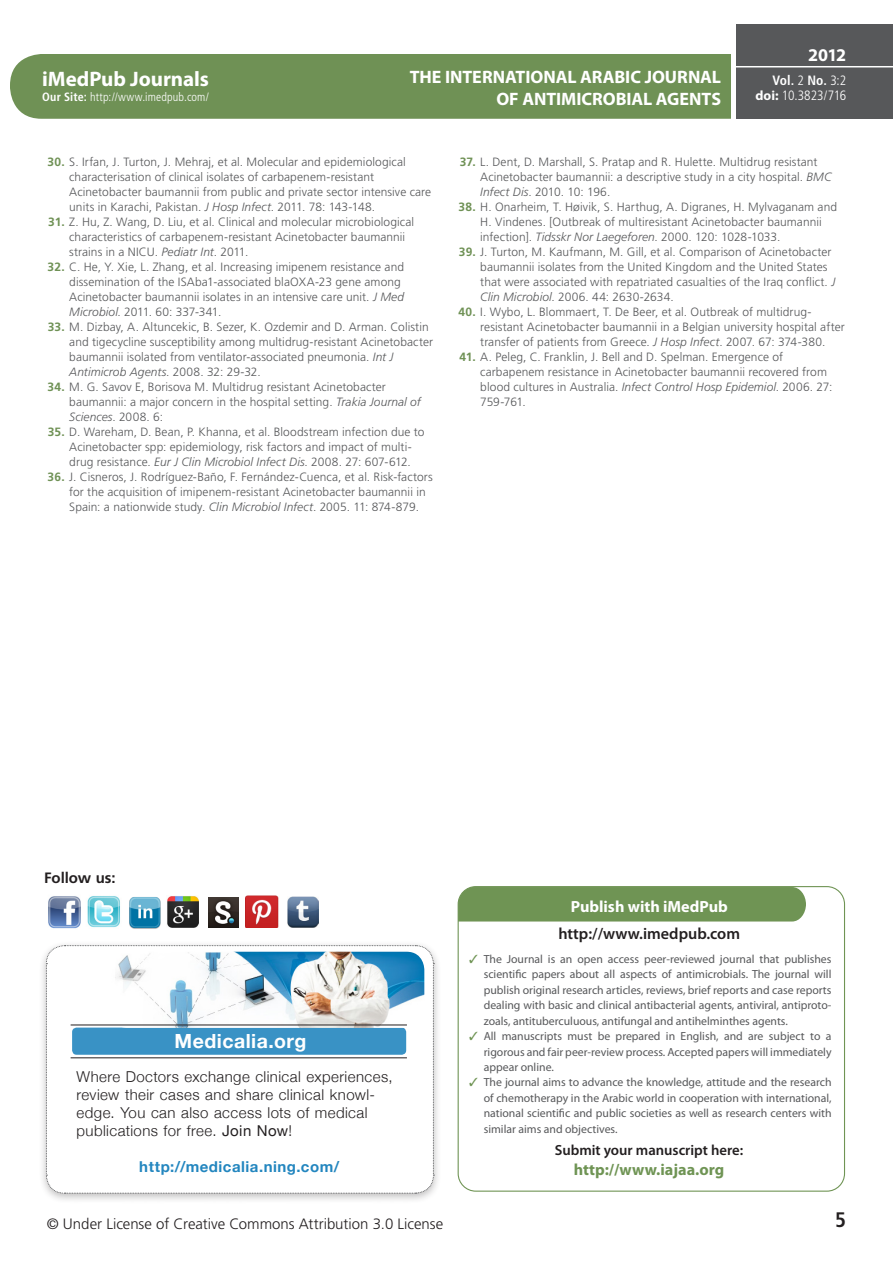
<style>
.page{position:relative;width:893px;height:1263px;background:#fff}
.page>*{position:absolute;margin:0;border:0;box-sizing:border-box;transform-origin:0 0}
.t1{font:700 21px "Myriad Pro";letter-spacing:-.005em;color:#fff}
.t2{font:700 condensed 21px "Frutiger LT Std";color:#231f20}
._01-txt_80{font:700 19.5px "Helvetica Neue";letter-spacing:.025em;color:#fff}
.t3{font:700 18px/21.6px "Myriad Pro";letter-spacing:-.005em;color:#fff;text-align:right}
.t4{font:600 16.2px/26.4px "Myriad Pro";color:#231f20;text-align:center}
.t5{font:700 16.2px "Myriad Pro";color:#6f9454}
._01-txt_80-2{font:300 15px/18px "Helvetica Neue";letter-spacing:.03em;color:#231f20}
.t6{font:300 15px "Frutiger LT Std";color:#231f20}
._01-txt_80-3{font:700 15px "Helvetica Neue";letter-spacing:.035em;color:#2386bf}
._01-txt_80-4{font:700 15px "Frutiger LT Std";letter-spacing:-.005em;color:#231f20}
.t7{font:600 14.7px "Myriad Pro";color:#231f20}
.t8{font:300 condensed 13.5px/15px "Frutiger LT Std";letter-spacing:-.015em;color:#fff;text-align:right}
._07-Referencias{font:300 12px/15px "Frutiger LT Std";letter-spacing:.005em;color:#57585a}
.t9{font:300 condensed 12px "Frutiger LT Std";letter-spacing:.015em;color:#fff}
.t10{font:11.7px/15.5px "Myriad Pro";color:#57585a;text-align:justify}
.s1{font-weight:700}
.s2{font-family:"Myriad Pro";font-weight:700;font-stretch:normal}
.s3{font-weight:700;color:#6f9155}
.s4{font-style:italic}
.s5{font-weight:400}
.s6{font-weight:700;color:#fff}
.s7{color:#6f9454}
</style>
<div class="page">
<div style="left:10px;top:54px;width:775px;height:65px;background:#6f9155;border-radius:32px"></div>
<div style="left:732px;top:0;width:5px;height:126px;background:#fff"></div>
<div style="left:736px;top:24px;width:157px;height:95px;background:#57585a"></div>
<hr style="left:736px;top:66px;width:157px;height:1px;background:#fff">
<div style="left:458px;top:887px;width:348px;height:34px;background:#6f9454"></div>
<div style="left:458px;top:886px;width:387px;height:306px;border:1px solid #6f9454;border-radius:18px"></div>
<div style="left:38px;top:940px;width:403px;height:264px;background:#231f20;opacity:.3"></div>
<svg style="left:46px;top:945px;width:388px;height:249px"></svg>
<div style="left:72px;top:1027px;width:334px;height:28px;background:#3992c5;border-radius:4px"></div>
<img style="left:48px;top:896px;width:72px;height:33px">
<img style="left:129px;top:897px;width:32px;height:32px">
<img style="left:167px;top:896px;width:32px;height:31px">
<img style="left:208px;top:897px;width:30px;height:30px">
<img style="left:246px;top:895px;width:33px;height:33px">
<img style="left:288px;top:896px;width:31px;height:31px">
<img style="left:110px;top:952px;width:314px;height:76px">
<hr style="left:71px;top:1024px;width:336px;height:1px;background:#231f20">
<hr style="left:71px;top:1057px;width:336px;height:1px;background:#231f20">
<h1 class="t1" style="left:42px;top:65px;width:168px">iMedPub Journals</h1>
<p class="t9" style="left:42px;top:90px;width:168px"><span class="s1">Our Site:</span> http://www.imedpub.com/</p>
<h3 class="t3" style="left:410px;top:66px;width:313px">THE INTERNATIONAL ARABIC JOURNAL<br>OF ANTIMICROBIAL AGENTS</h3>
<h3 class="t3" style="left:808px;top:43px;width:39px">2012</h3>
<p class="t8" style="left:755px;top:73px;width:92px"><span class="s1">Vol.</span> 2 <span class="s1">No.</span> 3:2 <span class="s2">doi:</span> 10.3823/716</p>
<p class="_07-Referencias" style="left:69px;top:155px;width:363px;text-indent:-22px"><span class="s3">30.</span> S. Irfan, J. Turton, J. Mehraj, et al. Molecular and epidemiological characterisation of clinical isolates of carbapenem-resistant Acinetobacter baumannii from public and private sector intensive care units in Karachi, Pakistan. <span class="s4">J Hosp Infect</span>. 2011. 78: 143-148.</p>
<p class="_07-Referencias" style="left:69px;top:215px;width:346px;text-indent:-21px"><span class="s3">31.</span> Z. Hu, Z. Wang, D. Liu, et al. Clinical and molecular microbiological characteristics of carbapenem-resistant Acinetobacter baumannii strains in a NICU. <span class="s4">Pediatr Int</span>. 2011.</p>
<p class="_07-Referencias" style="left:69px;top:260px;width:336px;text-indent:-22px"><span class="s3">32.</span> C. He, Y. Xie, L. Zhang, et al. Increasing imipenem resistance and dissemination of the ISAba1-associated blaOXA-23 gene among Acinetobacter baumannii isolates in an intensive care unit. <span class="s4">J Med Microbiol</span>. 2011. 60: 337-341.</p>
<p class="_07-Referencias" style="left:69px;top:320px;width:365px;text-indent:-21px"><span class="s3">33.</span> M. Dizbay, A. Altuncekic, B. Sezer, K. Ozdemir and D. Arman. Colistin and tigecycline susceptibility among multidrug-resistant Acinetobacter baumannii isolated from ventilator-associated pneumonia. <span class="s4">Int J Antimicrob Agents</span>. 2008. 32: 29-32.</p>
<p class="_07-Referencias" style="left:69px;top:380px;width:353px;text-indent:-22px"><span class="s3">34.</span> M. G. Savov E, Borisova M. Multidrug resistant Acinetobacter baumannii: a major concern in the hospital setting. <span class="s4">Trakia Journal of<br>Sciences</span>. 2008. 6:</p>
<p class="_07-Referencias" style="left:69px;top:425px;width:357px;text-indent:-22px"><span class="s3">35.</span> D. Wareham, D. Bean, P. Khanna, et al. Bloodstream infection due to<br>Acinetobacter spp: epidemiology, risk factors and impact of multi&shy;drug resistance. <span class="s4">Eur J Clin Microbiol Infect Dis</span>. 2008. 27: 607-612.</p>
<p class="_07-Referencias" style="left:69px;top:470px;width:365px;text-indent:-22px"><span class="s3">36.</span> J. Cisneros, J. Rodríguez-Baño, F. Fernández-Cuenca, et al. Risk-factors for the acquisition of imipenem-resistant Acinetobacter baumannii in<br>Spain: a nationwide study. <span class="s4">Clin Microbiol Infect</span>. 2005. 11: 874-879.</p>
<p class="_07-Referencias" style="left:480px;top:155px;width:353px;text-indent:-20px"><span class="s3">37.</span> L. Dent, D. Marshall, S. Pratap and R. Hulette. Multidrug resistant<br>Acinetobacter baumannii: a descriptive study in a city hospital. <span class="s4">BMC<br>Infect Dis</span>. 2010. 10: 196.</p>
<p class="_07-Referencias" style="left:480px;top:200px;width:358px;text-indent:-22px"><span class="s3">38.</span> H. Onarheim, T. Høivik, S. Harthug, A. Digranes, H. Mylvaganam and<br>H. Vindenes. [Outbreak of multiresistant Acinetobacter baumannii infection]. <span class="s4">Tidsskr Nor Laegeforen</span>. 2000. 120: 1028-1033.</p>
<p class="_07-Referencias" style="left:480px;top:245px;width:357px;text-indent:-21px"><span class="s3">39.</span> J. Turton, M. Kaufmann, M. Gill, et al. Comparison of Acinetobacter baumannii isolates from the United Kingdom and the United States that were associated with repatriated casualties of the Iraq conflict. <span class="s4">J Clin Microbiol</span>. 2006. 44: 2630-2634.</p>
<p class="_07-Referencias" style="left:480px;top:305px;width:366px;text-indent:-22px"><span class="s3">40.</span> I. Wybo, L. Blommaert, T. De Beer, et al. Outbreak of multidrug&shy;resistant Acinetobacter baumannii in a Belgian university hospital after transfer of patients from Greece. <span class="s4">J Hosp Infect</span>. 2007. 67: 374-380.</p>
<p class="_07-Referencias" style="left:480px;top:350px;width:354px;text-indent:-21px"><span class="s3">41.</span> A. Peleg, C. Franklin, J. Bell and D. Spelman. Emergence of carbapenem resistance in Acinetobacter baumannii recovered from blood cultures in Australia. <span class="s4">Infect Control Hosp Epidemiol</span>. 2006. 27:<br>759-761.</p>
<p class="_01-txt_80-4" style="left:44px;top:869px;width:73px">Follow us:</p>
<p class="_01-txt_80" style="left:175px;top:1029px;width:133px">Medicalia.org</p>
<p class="_01-txt_80-2" style="left:77px;top:1067px;width:318px">Where Doctors exchange clinical experiences, review their cases and share clinical knowl&shy;edge. You can also access lots of medical publications for free. <span class="s5">Join Now</span>!</p>
<p class="_01-txt_80-3" style="left:139px;top:1157px;width:202px">http://medicalia.ning.com/</p>
<p class="t6" style="left:47px;top:1216px;width:398px">© Under License of Creative Commons Attribution 3.0 License</p>
<p class="t4" style="left:558px;top:893px;width:183px"><span class="s6">Publish with iMedPub </span>http://www.imedpub.com</p>
<p class="t10" style="left:484px;top:951px;width:349px;text-indent:-15px"><span class="s7">✓</span> The Journal is an open access peer-reviewed journal that publishes scienti c papers about all aspects of antimicrobials. The journal will publish original research articles, reviews, brief reports and case reports dealing with basic and clinical antibacterial agents, antiviral, antiproto&shy;zoals, antituberculuous, antifungal and antihelminthes agents.</p>
<p class="t10" style="left:484px;top:1028px;width:349px;text-indent:-15px"><span class="s7">✓</span> All manuscripts must be prepared in English, and are subject to a rigorous and fair peer-review process. Accepted papers will immediately appear online.</p>
<p class="t10" style="left:484px;top:1074px;width:349px;text-indent:-15px"><span class="s7">✓</span> The journal aims to advance the knowledge, attitude and the research of chemotherapy in the Arabic world in cooperation with international, national scienti c and public societies as well as research centers with similar aims and objectives.</p>
<p class="t7" style="left:555px;top:1141px;width:190px">Submit your manuscript here:</p>
<p class="t5" style="left:574px;top:1158px;width:152px">http://www.iajaa.org</p>
<h1 class="t2" style="left:835px;top:1207px;width:12px">5</h1>
</div>
